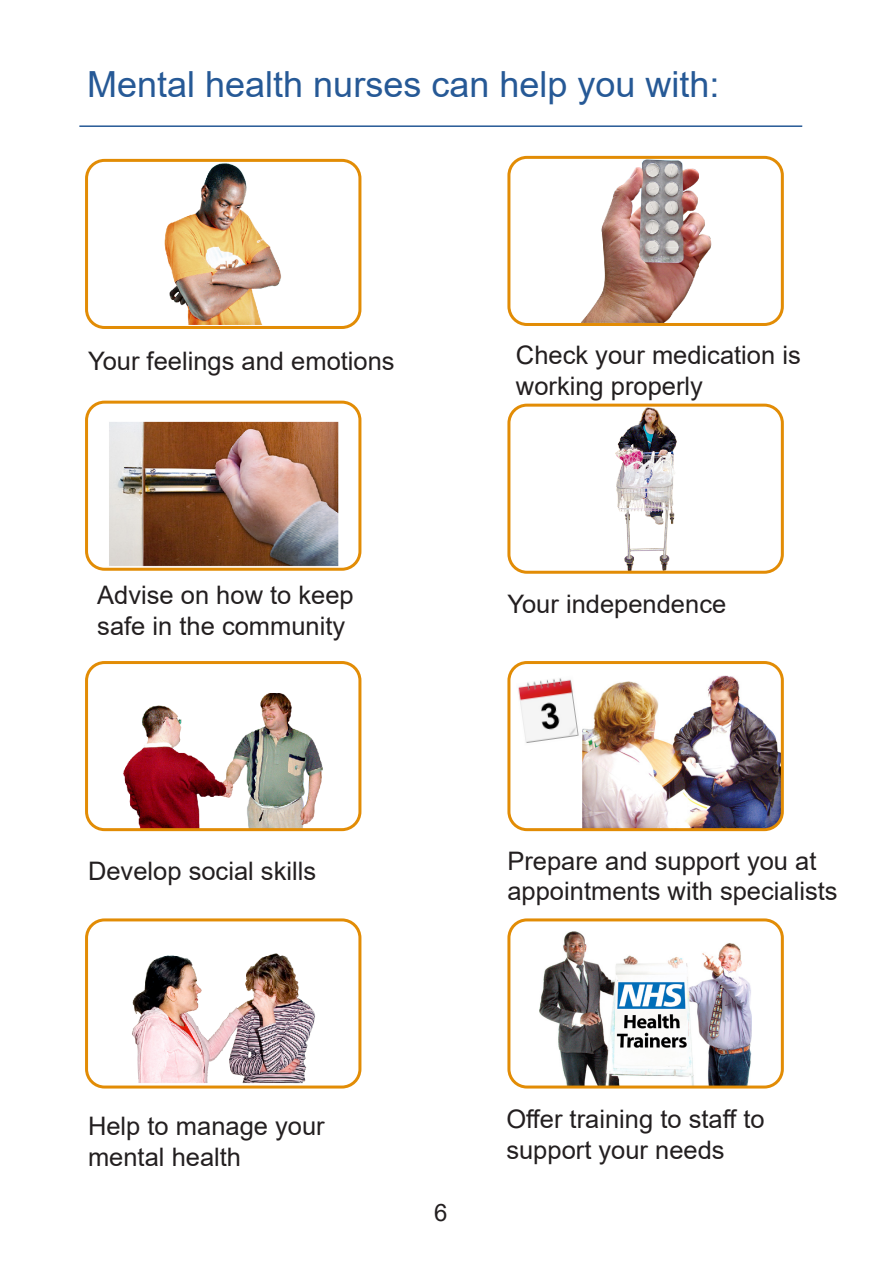
<style>
.page{position:relative;width:893px;height:1263px;background:#fff}
.page>*{position:absolute;margin:0;border:0;box-sizing:border-box;transform-origin:0 0}
.t1{font:36px "Arial";color:#265996}
.t2{font:25.5px/30.6px "Arial";color:#231f20}
.t3{font:25.5px "Arial MT2";color:#231f20}
.t4{font:24px "Arial MT2";color:#231f20}
.s1{font-family:"Arial MT2"}
</style>
<div class="page">
<hr style="left:79px;top:125px;width:723px;height:2px;background:#265996">
<img style="left:109px;top:421px;width:230px;height:146px">
<div style="left:85px;top:401px;width:276px;height:170px;border:3px solid #e28c05;border-radius:18px"></div>
<img style="left:164px;top:163px;width:117px;height:162px">
<div style="left:85px;top:159px;width:276px;height:170px;border:3px solid #e28c05;border-radius:18px"></div>
<img style="left:581px;top:160px;width:131px;height:162px">
<div style="left:507px;top:156px;width:277px;height:170px;border:3px solid #e28c05;border-radius:18px"></div>
<img style="left:615px;top:408px;width:62px;height:162px">
<div style="left:507px;top:404px;width:277px;height:170px;border:3px solid #e28c05;border-radius:18px"></div>
<img style="left:123px;top:693px;width:200px;height:134px">
<div style="left:85px;top:661px;width:276px;height:170px;border:3px solid #e28c05;border-radius:18px"></div>
<img style="left:582px;top:675px;width:198px;height:152px">
<div style="left:507px;top:661px;width:277px;height:170px;border:3px solid #e28c05;border-radius:18px"></div>
<img style="left:132px;top:953px;width:183px;height:131px">
<div style="left:85px;top:918px;width:276px;height:170px;border:3px solid #e28c05;border-radius:18px"></div>
<img style="left:540px;top:931px;width:212px;height:153px">
<div style="left:507px;top:918px;width:277px;height:170px;border:3px solid #e28c05;border-radius:18px"></div>
<img style="left:518px;top:678px;width:61px;height:65px">
<p class="t1" style="left:87px;top:60px;width:634px">Mental health nurses can help you with:</p>
<p class="t3" style="left:88px;top:344px;width:308px">Your feelings and emotions</p>
<p class="t2" style="left:516px;top:339px;width:286px">Check your medication is working properly</p>
<p class="t2" style="left:97px;top:580px;width:258px">Advise on how to keep safe in the community</p>
<p class="t2" style="left:507px;top:588px;width:220px">Your independence</p>
<p class="t2" style="left:88px;top:856px;width:230px">Develop social skills</p>
<p class="t2" style="left:507px;top:845px;width:332px"><span class="s1">Prepare and support you at </span>appointments with specialists</p>
<p class="t2" style="left:88px;top:1111px;width:238px">Help to manage your</p>
<p class="t3" style="left:88px;top:1139px;width:155px">mental health</p>
<p class="t4" style="left:434px;top:1196px;width:15px">6</p>
<p class="t2" style="left:506px;top:1104px;width:260px">Offer training to staff to <span class="s1">support your needs</span></p>
</div>
